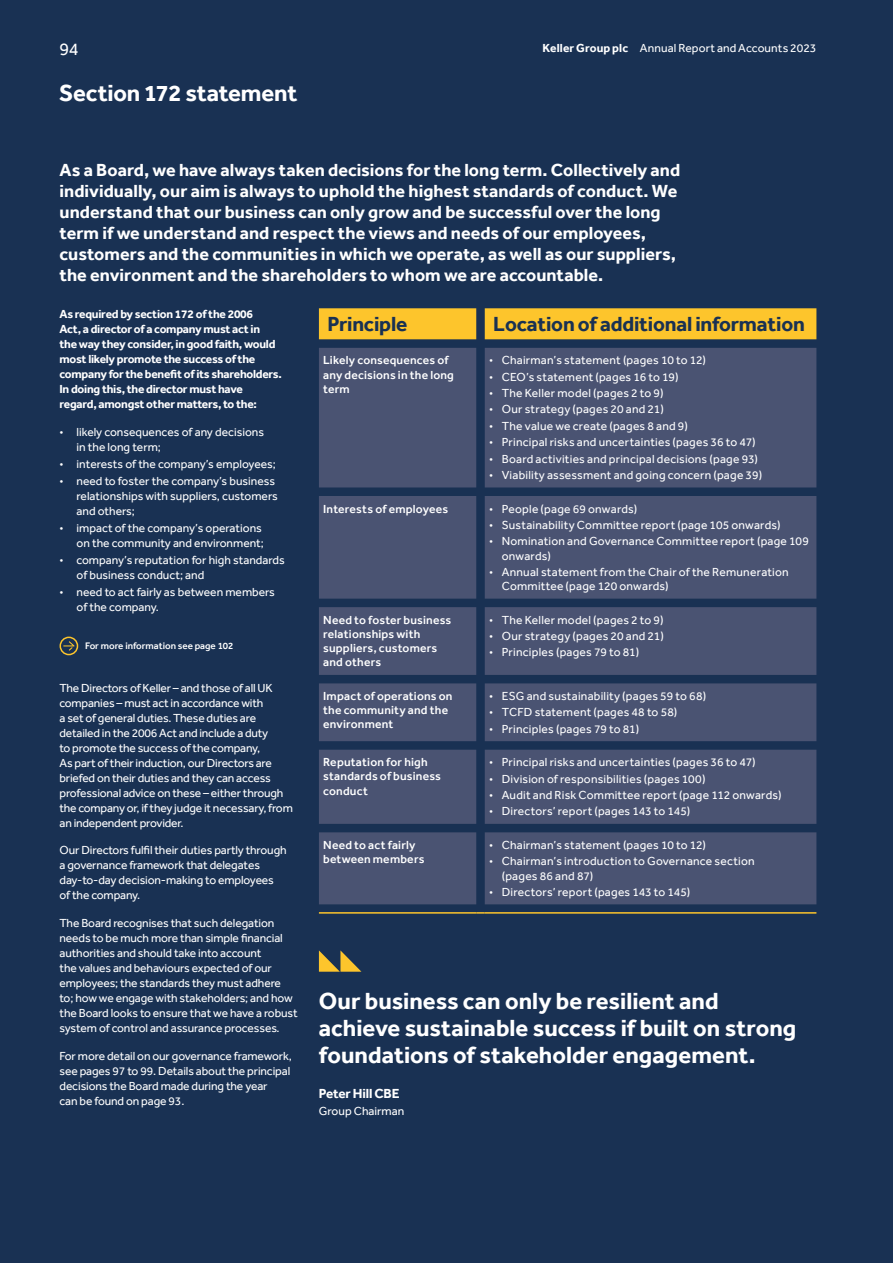
<style>
.page{position:relative;width:893px;height:1263px;background:#193153}
.page>*{position:absolute;margin:0;border:0;box-sizing:border-box;transform-origin:0 0}
.Large_Copy__16pt____White{font:700 24px/27px "Effra";color:#fff}
.Page_Title{font:700 24px "Effra";letter-spacing:-.01em;color:#fff}
.Subhead_Level_0__14pt{font:700 21px "Effra";letter-spacing:-.01em;color:#193153}
.Large_Copy__12pt____White{font:700 18px/21px "Effra";letter-spacing:.005em;color:#fff}
.t1{font:18px "Effra";color:#fff}
.Sign_Off_Name{font:700 13.5px "Effra";letter-spacing:-.01em;color:#fff}
.Body_Copy___White{font:12px/15px "Effra";color:#fff}
.Body_Copy___White-2{font:12px/14.2px "Effra";letter-spacing:.02em;color:#fff}
.Table_Text_Bold___White{font:500 12px/14.2px "Effra";letter-spacing:.015em;color:#fff}
.t2{font:700 12px/15px "Effra";letter-spacing:-.02em;color:#fff}
.Sign_Off_Title{font:12px "Effra";color:#fff}
.Body_Copy_Small__6_5pt{font:500 9.75px "Effra";color:#fff}
.s1{font-weight:700}
.s2{font-weight:300}
</style>
<div class="page">
<svg style="left:319px;top:950px;width:42px;height:22px"></svg>
<div style="left:319px;top:308px;width:497px;height:31px;background:#fdc52c"></div>
<svg style="left:319px;top:348px;width:497px;height:556px;background:#454f6f"></svg>
<hr style="left:319px;top:912px;width:157px;height:2px;background:#fdc52c">
<svg style="left:476px;top:912px;width:9px;height:2px"></svg>
<hr style="left:485px;top:912px;width:331px;height:2px;background:#fdc52c">
<svg style="left:63px;top:641px;width:11px;height:9px"></svg>
<div style="left:60px;top:637px;width:18px;height:18px;border:2px solid #fdc52c;border-radius:50%"></div>
<h3 class="t1" style="left:60px;top:38px;width:21px">94</h3>
<p class="Body_Copy___White" style="left:543px;top:40px;width:275px"><span class="s1">Keller Group plc</span> Annual Report and Accounts 2023</p>
<p class="Page_Title" style="left:59px;top:78px;width:240px">Section 172 statement</p>
<p class="Large_Copy__12pt____White" style="left:60px;top:159px;width:622px">As a Board, we have always taken decisions for the long term. Collectively and individually, our aim is always to uphold the highest standards of conduct. We understand that our business can only grow and be successful over the long term if we understand and respect the views and needs of our employees, customers and the communities in which we operate, as well as our suppliers, the environment and the shareholders to whom we are accountable.</p>
<p class="t2" style="left:60px;top:306px;width:224px">As required by section 172 of the 2006<br>Act, a director of a company must act in<br>the way they consider, in good faith, would most likely promote the success of the company for the benefit of its shareholders.<br>In doing this, the director must have regard, amongst other matters, to the:</p>
<p class="Body_Copy___White" style="left:77px;top:424px;width:189px;text-indent:-17px"><span class="s2">•</span> likely consequences of any decisions in the long term;</p>
<p class="Body_Copy___White" style="left:60px;top:456px;width:218px"><span class="s2">•</span> interests of the company’s employees;</p>
<p class="Body_Copy___White" style="left:77px;top:473px;width:203px;text-indent:-17px"><span class="s2">•</span> need to foster the company’s business relationships with suppliers, customers and others;</p>
<p class="Body_Copy___White" style="left:60px;top:520px;width:206px;text-align:right"><span class="s2">•</span> impact of the company’s operations on the community and environment;</p>
<p class="Body_Copy___White" style="left:77px;top:552px;width:210px;text-indent:-17px"><span class="s2">•</span> company’s reputation for high standards of business conduct; and</p>
<p class="Body_Copy___White" style="left:77px;top:585px;width:200px;text-indent:-17px"><span class="s2">•</span> need to act fairly as between members of the company.</p>
<p class="Subhead_Level_0__14pt" style="left:327px;top:311px;width:81px">Principle</p>
<p class="Subhead_Level_0__14pt" style="left:493px;top:311px;width:313px">Location of additional information</p>
<p class="Table_Text_Bold___White" style="left:323px;top:353px;width:132px">Likely consequences of any decisions in the long term</p>
<p class="Body_Copy___White-2" style="left:489px;top:353px;width:219px"><span class="s2">•</span> Chairman’s statement (pages 10 to 12)</p>
<p class="Body_Copy___White" style="left:489px;top:369px;width:191px"><span class="s2">•</span> CEO’s statement (pages 16 to 19)</p>
<p class="Body_Copy___White-2" style="left:489px;top:386px;width:176px"><span class="s2">•</span> The Keller model (pages 2 to 9)</p>
<p class="Body_Copy___White-2" style="left:489px;top:402px;width:176px"><span class="s2">•</span> Our strategy (pages 20 and 21)</p>
<p class="Body_Copy___White-2" style="left:489px;top:419px;width:200px"><span class="s2">•</span> The value we create (pages 8 and 9)</p>
<p class="Body_Copy___White-2" style="left:489px;top:435px;width:268px"><span class="s2">•</span> Principal risks and uncertainties (pages 36 to 47)</p>
<p class="Body_Copy___White-2" style="left:489px;top:451px;width:271px"><span class="s2">•</span> Board activities and principal decisions (page 93)</p>
<p class="Body_Copy___White-2" style="left:489px;top:468px;width:275px"><span class="s2">•</span> Viability assessment and going concern (page 39)</p>
<p class="Table_Text_Bold___White" style="left:323px;top:501px;width:127px">Interests of employees</p>
<p class="Body_Copy___White-2" style="left:489px;top:501px;width:150px"><span class="s2">•</span> People (page 69 onwards)</p>
<p class="Body_Copy___White-2" style="left:489px;top:518px;width:293px"><span class="s2">•</span> Sustainability Committee report (page 105 onwards)</p>
<p class="Body_Copy___White-2" style="left:502px;top:534px;width:309px;text-indent:-13px"><span class="s2">•</span> Nomination and Governance Committee report (page 109 onwards)</p>
<p class="Body_Copy___White-2" style="left:502px;top:565px;width:288px;text-indent:-13px"><span class="s2">•</span> Annual statement from the Chair of the Remuneration<br>Committee (page 120 onwards)</p>
<p class="Table_Text_Bold___White" style="left:323px;top:612px;width:130px">Need to foster business relationships with suppliers, customers and others</p>
<p class="Body_Copy___White-2" style="left:489px;top:612px;width:176px"><span class="s2">•</span> The Keller model (pages 2 to 9)</p>
<p class="Body_Copy___White-2" style="left:489px;top:629px;width:176px"><span class="s2">•</span> Our strategy (pages 20 and 21)</p>
<p class="Body_Copy___White" style="left:489px;top:645px;width:152px"><span class="s2">•</span> Principles (pages 79 to 81)</p>
<p class="Body_Copy_Small__6_5pt" style="left:85px;top:640px;width:150px">For more information see page 102</p>
<p class="Body_Copy___White" style="left:60px;top:680px;width:235px">The Directors of Keller – and those of all UK companies – must act in accordance with<br>a set of general duties. These duties are detailed in the 2006 Act and include a duty<br>to promote the success of the company,<br>As part of their induction, our Directors are briefed on their duties and they can access professional advice on these – either through the company or, if they judge it necessary, from an independent provider.</p>
<p class="Body_Copy___White" style="left:60px;top:843px;width:229px">Our Directors fulfil their duties partly through a governance framework that delegates day-to-day decision-making to employees of the company.</p>
<p class="Body_Copy___White" style="left:60px;top:915px;width:240px">The Board recognises that such delegation needs to be much more than simple financial authorities and should take into account<br>the values and behaviours expected of our employees; the standards they must adhere to; how we engage with stakeholders; and how the Board looks to ensure that we have a robust system of control and assurance processes.</p>
<p class="Body_Copy___White" style="left:60px;top:1048px;width:234px">For more detail on our governance framework, see pages 97 to 99. Details about the principal decisions the Board made during the year<br>can be found on page 93.</p>
<p class="Table_Text_Bold___White" style="left:323px;top:689px;width:131px">Impact of operations on the community and the environment</p>
<p class="Body_Copy___White-2" style="left:489px;top:689px;width:219px"><span class="s2">•</span> ESG and sustainability (pages 59 to 68)</p>
<p class="Body_Copy___White" style="left:489px;top:705px;width:190px"><span class="s2">•</span> TCFD statement (pages 48 to 58)</p>
<p class="Body_Copy___White" style="left:489px;top:721px;width:152px"><span class="s2">•</span> Principles (pages 79 to 81)</p>
<p class="Table_Text_Bold___White" style="left:323px;top:755px;width:119px">Reputation for high standards of business conduct</p>
<p class="Body_Copy___White-2" style="left:489px;top:755px;width:268px"><span class="s2">•</span> Principal risks and uncertainties (pages 36 to 47)</p>
<p class="Body_Copy___White" style="left:489px;top:771px;width:218px"><span class="s2">•</span> Division of responsibilities (pages 100)</p>
<p class="Body_Copy___White-2" style="left:489px;top:788px;width:294px"><span class="s2">•</span> Audit and Risk Committee report (page 112 onwards)</p>
<p class="Body_Copy___White" style="left:489px;top:804px;width:203px"><span class="s2">•</span> Directors’ report (pages 143 to 145)</p>
<p class="Table_Text_Bold___White" style="left:323px;top:837px;width:103px">Need to act fairly between members</p>
<p class="Body_Copy___White-2" style="left:489px;top:837px;width:219px"><span class="s2">•</span> Chairman’s statement (pages 10 to 12)</p>
<p class="Body_Copy___White-2" style="left:502px;top:854px;width:254px;text-indent:-13px"><span class="s2">•</span> Chairman’s introduction to Governance section (pages 86 and 87)</p>
<p class="Body_Copy___White" style="left:489px;top:884px;width:203px"><span class="s2">•</span> Directors’ report (pages 143 to 145)</p>
<p class="Large_Copy__16pt____White" style="left:319px;top:987px;width:479px">Our business can only be resilient and achieve sustainable success if built on strong foundations of stakeholder engagement.</p>
<p class="Sign_Off_Name" style="left:319px;top:1085px;width:82px">Peter Hill CBE</p>
<p class="Sign_Off_Title" style="left:319px;top:1104px;width:87px">Group Chairman</p>
</div>
